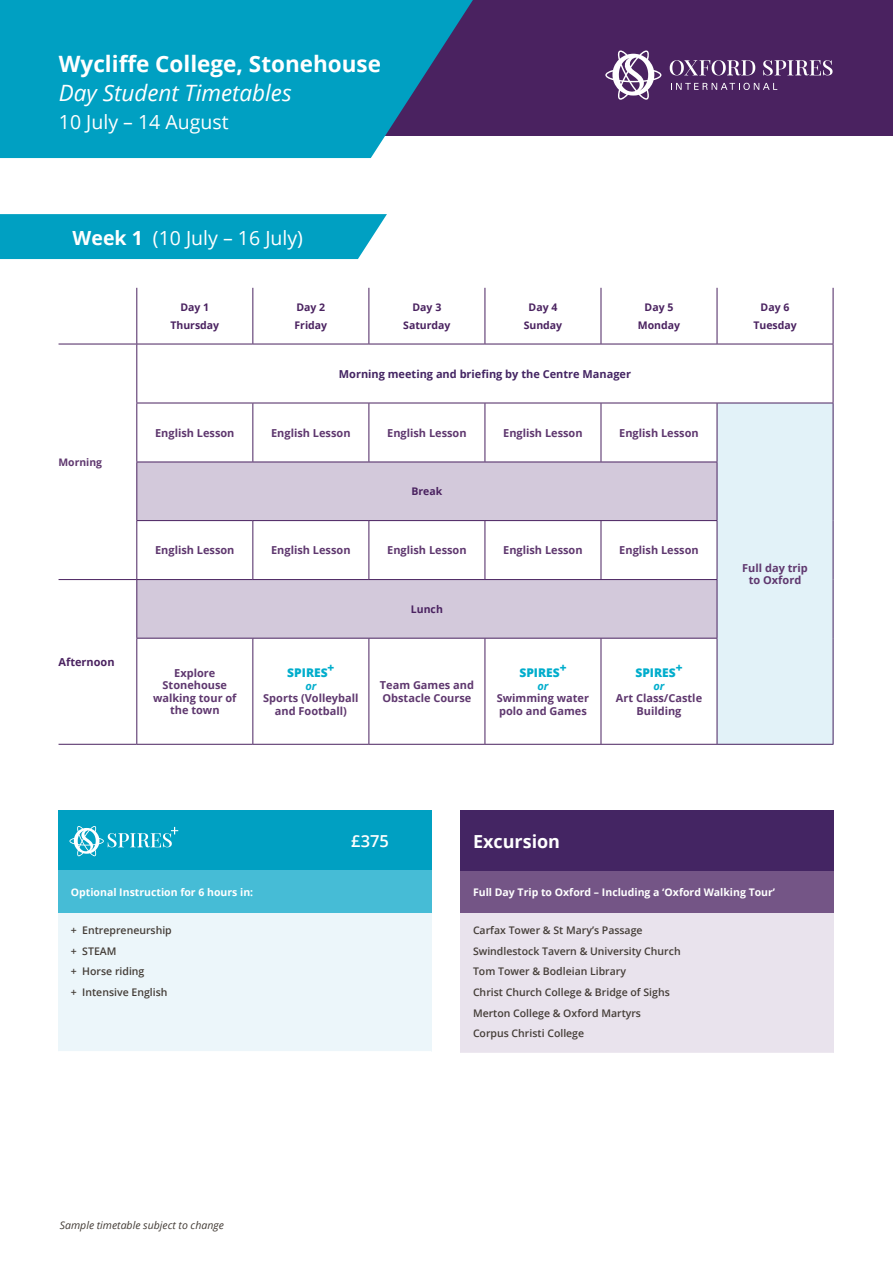
<style>
.page{position:relative;width:893px;height:1263px;background:#fff}
.page>*{position:absolute;margin:0;border:0;box-sizing:border-box;transform-origin:0 0}
.t1{font:700 22.5px "Open Sans";color:#fff}
.t2{font:italic 22.5px "Open Sans";color:#fff}
.t3{font:19.5px "Open Sans";color:#fff}
.t4{font:700 18px "Open Sans";color:#fff}
.t5{font:600 16.5px "Open Sans";color:#fff}
.t6{font:800 12px "Open Sans";color:#00adcc}
.t7{font:700 10.95px/12.6px "Open Sans";color:#5f386f;text-align:center}
.t8{font:700 10.95px "Open Sans";color:#442563}
.t9{font:700 10.95px "Open Sans";color:#4a2260}
.t10{font:italic 700 10.95px "Open Sans";color:#00adcc}
.t11{font:600 10.5px/20.5px "Open Sans";color:#443d37}
.t12{font:700 10.5px "Open Sans";color:#fff}
.t13{font:700 10.5px/18.5px "Open Sans";color:#4a2260;text-align:center}
.t14{font:italic 10.5px "Open Sans";color:#443d37}
.t15{font:700 10.35px "Open Sans";color:#5f386f}
.s1{font-weight:700}
</style>
<div class="page">
<div style="left:0;top:0;width:893px;height:136px;background:#4a2260"></div>
<svg style="left:0;top:0;width:473px;height:158px;background:#0d98bb"></svg>
<svg style="left:605px;top:50px;width:56px;height:50px"></svg>
<svg style="left:670px;top:60px;width:85px;height:15px"></svg>
<svg style="left:763px;top:60px;width:69px;height:15px"></svg>
<svg style="left:671px;top:83px;width:106px;height:7px"></svg>
<div style="left:717px;top:403px;width:116px;height:341px;background:#e2f2f8"></div>
<svg style="left:137px;top:463px;width:580px;height:175px;fill:#d3c9db"></svg>
<hr style="left:136px;top:288px;width:1px;height:56px;background:#4a2260">
<hr style="left:252px;top:288px;width:1px;height:56px;background:#4a2260">
<hr style="left:369px;top:288px;width:1px;height:56px;background:#4a2260">
<hr style="left:485px;top:288px;width:1px;height:56px;background:#4a2260">
<hr style="left:601px;top:288px;width:1px;height:56px;background:#4a2260">
<hr style="left:717px;top:288px;width:1px;height:56px;background:#4a2260">
<hr style="left:833px;top:288px;width:1px;height:56px;background:#4a2260">
<hr style="left:59px;top:344px;width:78px;height:1px;background:#4a2260">
<hr style="left:136px;top:344px;width:1px;height:59px;background:#4a2260">
<hr style="left:833px;top:344px;width:1px;height:59px;background:#4a2260">
<hr style="left:137px;top:344px;width:116px;height:1px;background:#4a2260">
<hr style="left:253px;top:344px;width:116px;height:1px;background:#4a2260">
<hr style="left:369px;top:344px;width:116px;height:1px;background:#4a2260">
<hr style="left:485px;top:344px;width:116px;height:1px;background:#4a2260">
<hr style="left:601px;top:344px;width:116px;height:1px;background:#4a2260">
<hr style="left:136px;top:403px;width:117px;height:1px;background:#4a2260">
<hr style="left:136px;top:403px;width:1px;height:59px;background:#4a2260">
<hr style="left:253px;top:403px;width:116px;height:1px;background:#4a2260">
<hr style="left:252px;top:403px;width:1px;height:59px;background:#4a2260">
<hr style="left:369px;top:403px;width:116px;height:1px;background:#4a2260">
<hr style="left:368px;top:403px;width:1px;height:59px;background:#4a2260">
<hr style="left:485px;top:403px;width:116px;height:1px;background:#4a2260">
<hr style="left:485px;top:403px;width:1px;height:59px;background:#4a2260">
<hr style="left:601px;top:403px;width:116px;height:1px;background:#4a2260">
<hr style="left:601px;top:403px;width:1px;height:59px;background:#4a2260">
<hr style="left:136px;top:520px;width:117px;height:1px;background:#4a2260">
<hr style="left:136px;top:521px;width:1px;height:58px;background:#4a2260">
<hr style="left:253px;top:520px;width:116px;height:1px;background:#4a2260">
<hr style="left:252px;top:521px;width:1px;height:58px;background:#4a2260">
<hr style="left:369px;top:520px;width:116px;height:1px;background:#4a2260">
<hr style="left:368px;top:521px;width:1px;height:58px;background:#4a2260">
<hr style="left:485px;top:520px;width:116px;height:1px;background:#4a2260">
<hr style="left:485px;top:521px;width:1px;height:58px;background:#4a2260">
<hr style="left:601px;top:520px;width:116px;height:1px;background:#4a2260">
<hr style="left:601px;top:521px;width:1px;height:58px;background:#4a2260">
<hr style="left:717px;top:344px;width:116px;height:1px;background:#4a2260">
<hr style="left:717px;top:403px;width:116px;height:1px;background:#4a2260">
<hr style="left:717px;top:403px;width:1px;height:59px;background:#4a2260">
<hr style="left:833px;top:403px;width:1px;height:59px;background:#4a2260">
<hr style="left:833px;top:462px;width:1px;height:59px;background:#4a2260">
<hr style="left:717px;top:521px;width:1px;height:58px;background:#4a2260">
<hr style="left:833px;top:521px;width:1px;height:58px;background:#4a2260">
<hr style="left:833px;top:579px;width:1px;height:59px;background:#4a2260">
<hr style="left:833px;top:638px;width:1px;height:106px;background:#4a2260">
<hr style="left:59px;top:579px;width:78px;height:1px;background:#4a2260">
<hr style="left:136px;top:462px;width:117px;height:1px;background:#4a2260">
<hr style="left:136px;top:462px;width:1px;height:58px;background:#4a2260">
<hr style="left:253px;top:462px;width:116px;height:1px;background:#4a2260">
<hr style="left:369px;top:462px;width:116px;height:1px;background:#4a2260">
<hr style="left:485px;top:462px;width:116px;height:1px;background:#4a2260">
<hr style="left:601px;top:462px;width:116px;height:1px;background:#4a2260">
<hr style="left:717px;top:462px;width:1px;height:58px;background:#4a2260">
<hr style="left:137px;top:579px;width:116px;height:1px;background:#4a2260">
<hr style="left:136px;top:580px;width:1px;height:58px;background:#4a2260">
<hr style="left:253px;top:579px;width:116px;height:1px;background:#4a2260">
<hr style="left:369px;top:579px;width:116px;height:1px;background:#4a2260">
<hr style="left:485px;top:579px;width:116px;height:1px;background:#4a2260">
<hr style="left:601px;top:579px;width:116px;height:1px;background:#4a2260">
<hr style="left:717px;top:580px;width:1px;height:58px;background:#4a2260">
<hr style="left:136px;top:638px;width:117px;height:1px;background:#4a2260">
<hr style="left:253px;top:638px;width:116px;height:1px;background:#4a2260">
<hr style="left:369px;top:638px;width:116px;height:1px;background:#4a2260">
<hr style="left:485px;top:638px;width:116px;height:1px;background:#4a2260">
<hr style="left:601px;top:638px;width:116px;height:1px;background:#4a2260">
<hr style="left:136px;top:638px;width:1px;height:106px;background:#4a2260">
<hr style="left:252px;top:638px;width:1px;height:106px;background:#4a2260">
<hr style="left:368px;top:638px;width:1px;height:106px;background:#4a2260">
<hr style="left:485px;top:638px;width:1px;height:106px;background:#4a2260">
<hr style="left:601px;top:638px;width:1px;height:106px;background:#4a2260">
<hr style="left:717px;top:638px;width:1px;height:106px;background:#4a2260">
<hr style="left:59px;top:744px;width:78px;height:1px;background:#4a2260">
<hr style="left:137px;top:744px;width:116px;height:1px;background:#4a2260">
<hr style="left:253px;top:744px;width:116px;height:1px;background:#4a2260">
<hr style="left:369px;top:744px;width:116px;height:1px;background:#4a2260">
<hr style="left:485px;top:744px;width:116px;height:1px;background:#4a2260">
<hr style="left:601px;top:744px;width:116px;height:1px;background:#4a2260">
<hr style="left:717px;top:744px;width:116px;height:1px;background:#4a2260">
<div style="left:58px;top:810px;width:373px;height:61px;background:#00a0c2"></div>
<div style="left:58px;top:871px;width:373px;height:42px;background:#46bcd6"></div>
<div style="left:58px;top:913px;width:373px;height:138px;background:#ecf6fa"></div>
<div style="left:460px;top:810px;width:374px;height:61px;background:#442563"></div>
<div style="left:460px;top:871px;width:374px;height:43px;background:#745586"></div>
<div style="left:460px;top:914px;width:374px;height:139px;background:#e9e3ed"></div>
<svg style="left:69px;top:826px;width:109px;height:30px"></svg>
<div style="left:0;top:214px;width:387px;height:45px;background:#00a0c2"></div>
<h1 class="t1" style="left:59px;top:48px;width:324px">Wycliffe College, Stonehouse</h1>
<h1 class="t2" style="left:59px;top:77px;width:234px">Day Student Timetables</h1>
<h2 class="t3" style="left:59px;top:109px;width:171px">10 July – 14 August</h2>
<h2 class="t3" style="left:73px;top:224px;width:232px"><span class="s1">Week 1</span> (10 July – 16 July)</h2>
<p class="t13" style="left:170px;top:297px;width:50px">Day 1<br>Thursday</p>
<p class="t13" style="left:295px;top:297px;width:34px;text-align:left">Day 2<br>Friday</p>
<p class="t13" style="left:403px;top:297px;width:49px">Day 3<br>Saturday</p>
<p class="t13" style="left:524px;top:297px;width:40px">Day 4<br>Sunday</p>
<p class="t13" style="left:638px;top:297px;width:44px">Day 5<br>Monday</p>
<p class="t13" style="left:753px;top:297px;width:45px">Day 6<br>Tuesday</p>
<p class="t8" style="left:339px;top:366px;width:294px">Morning meeting and briefing by the Centre Manager</p>
<p class="t15" style="left:59px;top:455px;width:45px">Morning</p>
<p class="t9" style="left:59px;top:654px;width:58px">Afternoon</p>
<p class="t7" style="left:155px;top:426px;width:81px">English Lesson</p>
<p class="t7" style="left:271px;top:426px;width:81px">English Lesson</p>
<p class="t7" style="left:387px;top:426px;width:81px">English Lesson</p>
<p class="t7" style="left:503px;top:426px;width:81px">English Lesson</p>
<p class="t7" style="left:619px;top:426px;width:81px">English Lesson</p>
<p class="t13" style="left:411px;top:482px;width:32px">Break</p>
<p class="t7" style="left:155px;top:544px;width:81px">English Lesson</p>
<p class="t7" style="left:271px;top:544px;width:81px">English Lesson</p>
<p class="t7" style="left:387px;top:544px;width:81px">English Lesson</p>
<p class="t7" style="left:503px;top:544px;width:81px">English Lesson</p>
<p class="t7" style="left:619px;top:544px;width:81px">English Lesson</p>
<p class="t7" style="left:153px;top:666px;width:85px">Explore<br>Stonehouse walking tour of the town</p>
<p class="t6" style="left:287px;top:663px;width:49px">SPIRES+</p>
<p class="t10" style="left:305px;top:678px;width:13px">or</p>
<p class="t7" style="left:263px;top:691px;width:97px">Sports (Volleyball and Football)</p>
<p class="t13" style="left:411px;top:600px;width:34px">Lunch</p>
<p class="t7" style="left:380px;top:679px;width:96px;text-align:left">Team Games and<br>Obstacle Course</p>
<p class="t6" style="left:519px;top:663px;width:49px">SPIRES+</p>
<p class="t10" style="left:537px;top:678px;width:13px">or</p>
<p class="t7" style="left:497px;top:691px;width:94px;text-align:left">Swimming water polo and Games</p>
<p class="t6" style="left:635px;top:663px;width:49px">SPIRES+</p>
<p class="t10" style="left:653px;top:678px;width:13px">or</p>
<p class="t7" style="left:616px;top:691px;width:88px">Art Class/Castle<br>Building</p>
<p class="t7" style="left:742px;top:561px;width:67px">Full day trip to Oxford</p>
<h3 class="t5" style="left:351px;top:829px;width:39px">£375</h3>
<h3 class="t4" style="left:473px;top:828px;width:89px">Excursion</h3>
<p class="t12" style="left:71px;top:885px;width:184px">Optional Instruction for 6 hours in:</p>
<p class="t11" style="left:71px;top:920px;width:102px">+ Entrepreneurship + STEAM<br>+ Horse riding<br>+ Intensive English</p>
<p class="t14" style="left:60px;top:1218px;width:165px">Sample timetable subject to change</p>
<p class="t12" style="left:473px;top:885px;width:304px">Full Day Trip to Oxford – Including a ‘Oxford Walking Tour’</p>
<p class="t11" style="left:473px;top:920px;width:209px">Carfax Tower &amp; St Mary’s Passage<br>Swindlestock Tavern &amp; University Church<br>Tom Tower &amp; Bodleian Library<br>Christ Church College &amp; Bridge of Sighs<br>Merton College &amp; Oxford Martyrs<br>Corpus Christi College</p>
</div>
